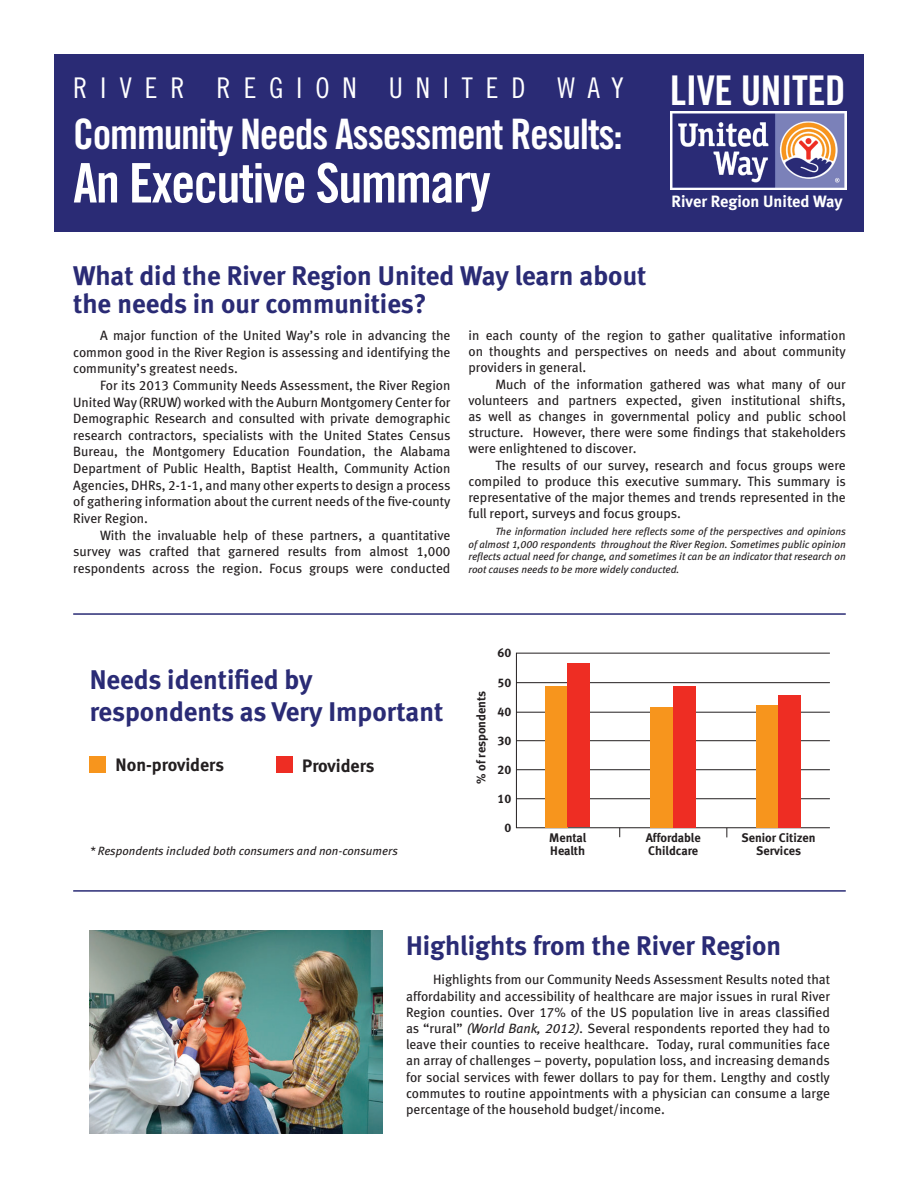
<style>
.page{position:relative;width:918px;height:1188px;background:#fff}
.page>*{position:absolute;margin:0;border:0;box-sizing:border-box;transform-origin:0 0}
.t1{font:54.6px "Trade Gothic Bold Cond Twenty";letter-spacing:-.03em;color:#fff}
.t2{font:42px "Trade Gothic Bold Cond Twenty";letter-spacing:-.03em;color:#fff}
.t3{font:40.95px "Trade Gothic Bold Cond Twenty";letter-spacing:-.01em;color:#fff}
.t4{font:28.5px "Trade Gothic Cond Eighteen";letter-spacing:.45em;color:#fff}
.t5{font:27px/28.5px "Meta Bold LF";color:#2a2b75}
.t6{font:18px "Meta Bold LF";color:#231f20}
.t7{font:16.35px "Meta Bold LF";color:#fff}
.t8{font:13.5px/16.2px "Meta Book LF";color:#231f20;text-align:justify}
.t9{font:12.45px/12.5px "Meta Bold LF";color:#231f20}
.t10{font:italic 12px "Meta Book LF";color:#231f20}
.t11{font:italic 10.5px/12.6px "Meta Book LF";letter-spacing:-.005em;color:#231f20;text-align:justify}
.s1{font-style:italic}
</style>
<div class="page">
<div style="left:54px;top:54px;width:810px;height:177px;background:#2a2b75"></div>
<img style="left:670px;top:111px;width:177px;height:79px">
<hr style="left:73px;top:613px;width:773px;height:2px;background:#2a2b75">
<hr style="left:73px;top:890px;width:773px;height:2px;background:#2a2b75">
<img style="left:90px;top:930px;width:292px;height:204px">
<hr style="left:516px;top:653px;width:1px;height:175px;background:#231f20">
<hr style="left:516px;top:827px;width:314px;height:1px;background:#231f20">
<hr style="left:516px;top:798px;width:314px;height:1px;background:#231f20">
<hr style="left:516px;top:769px;width:314px;height:1px;background:#231f20">
<hr style="left:516px;top:740px;width:314px;height:1px;background:#231f20">
<hr style="left:516px;top:712px;width:314px;height:1px;background:#231f20">
<hr style="left:516px;top:682px;width:314px;height:1px;background:#231f20">
<hr style="left:516px;top:653px;width:314px;height:1px;background:#231f20">
<div style="left:545px;top:686px;width:23px;height:141px;background:#f7951d"></div>
<div style="left:568px;top:663px;width:22px;height:164px;background:#ee2d23"></div>
<div style="left:651px;top:707px;width:22px;height:120px;background:#f7951d"></div>
<div style="left:673px;top:686px;width:23px;height:141px;background:#ee2d23"></div>
<div style="left:756px;top:705px;width:23px;height:122px;background:#f7951d"></div>
<div style="left:779px;top:695px;width:22px;height:132px;background:#ee2d23"></div>
<div style="left:90px;top:756px;width:16px;height:16px;background:#f7951d"></div>
<div style="left:276px;top:756px;width:16px;height:16px;background:#ee2d23"></div>
<h3 class="t4" style="left:73px;top:70px;width:552px">RIVER REGION UNITED WAY</h3>
<h2 class="t2" style="left:73px;top:108px;width:551px">Community Needs Assessment Results:</h2>
<h1 class="t1" style="left:73px;top:150px;width:419px">An Executive Summary</h1>
<h3 class="t5" style="left:73px;top:261px;width:575px">What did the River Region United Way learn about the needs in our communities?</h3>
<h3 class="t3" style="left:670px;top:65px;width:177px">LIVE UNITED</h3>
<p class="t7" style="left:671px;top:192px;width:173px">River Region United Way</p>
<p class="t8" style="left:73px;top:327px;width:379px;line-height:16.6px;text-indent:27px">A major function of the United Way’s role in advancing the common good in the River Region is assessing and identifying the community’s greatest needs.</p>
<p class="t8" style="left:73px;top:377px;width:379px;line-height:16.6px;text-indent:27px">For its 2013 Community Needs Assessment, the River Region United Way (RRUW) worked with the Auburn Montgomery Center for Demographic Research and consulted with private demographic research contractors, specialists with the United States Census Bureau, the Montgomery Education Foundation, the Alabama Department of Public Health, Baptist Health, Community Action Agencies, DHRs, 2-1-1, and many other experts to design a process of gathering information about the current needs of the five-county River Region.</p>
<p class="t8" style="left:73px;top:527px;width:379px;line-height:16.6px;text-indent:27px">With the invaluable help of these partners, a quantitative survey was crafted that garnered results from almost 1,000 respondents across the region. Focus groups were conducted</p>
<p class="t8" style="left:468px;top:327px;width:379px">in each county of the region to gather qualitative information on thoughts and perspectives on needs and about community providers in general.</p>
<p class="t8" style="left:468px;top:376px;width:379px;text-indent:27px">Much of the information gathered was what many of our volunteers and partners expected, given institutional shifts, as well as changes in governmental policy and public school structure. However, there were some findings that stakeholders were enlightened to discover.</p>
<p class="t8" style="left:468px;top:457px;width:379px;text-indent:27px">The results of our survey, research and focus groups were compiled to produce this executive summary. This summary is representative of the major themes and trends represented in the full report, surveys and focus groups.</p>
<p class="t11" style="left:468px;top:525px;width:379px;text-indent:27px">The information included here reflects some of the perspectives and opinions of almost 1,000 respondents throughout the River Region. Sometimes public opinion reflects actual need for change, and sometimes it can be an indicator that research on root causes needs to be more widely conducted.</p>
<h3 class="t5" style="left:90px;top:663px;width:355px;line-height:32.4px">Needs identified by respondents as Very Important</h3>
<h3 class="t6" style="left:116px;top:754px;width:110px">Non-providers</h3>
<h3 class="t6" style="left:302px;top:755px;width:74px">Providers</h3>
<p class="t10" style="left:90px;top:844px;width:310px">* Respondents included both consumers and non-consumers</p>
<p class="t9" style="left:475px;top:784px;width:94px;rotate:-90deg">% of respondents</p>
<p class="t9" style="left:497px;top:647px;width:15px">60</p>
<p class="t9" style="left:497px;top:677px;width:15px">50</p>
<p class="t9" style="left:497px;top:706px;width:15px">40</p>
<p class="t9" style="left:497px;top:735px;width:15px">30</p>
<p class="t9" style="left:497px;top:763px;width:15px">20</p>
<p class="t9" style="left:497px;top:793px;width:15px">10</p>
<p class="t9" style="left:504px;top:821px;width:8px">0</p>
<p class="t9" style="left:549px;top:832px;width:39px">Mental<br>Health</p>
<p class="t9" style="left:646px;top:832px;width:57px">Affordable<br>Childcare</p>
<p class="t9" style="left:741px;top:832px;width:76px;text-align:center">Senior Citizen<br>Services</p>
<h3 class="t5" style="left:406px;top:932px;width:377px">Highlights from the River Region</h3>
<p class="t8" style="left:406px;top:972px;width:425px;text-indent:27px">Highlights from our Community Needs Assessment Results noted that affordability and accessibility of healthcare are major issues in rural River Region counties. Over 17% of the US population live in areas classified as “rural” <span class="s1">(World Bank, 2012).</span> Several respondents reported they had to leave their counties to receive healthcare. Today, rural communities face an array of challenges – poverty, population loss, and increasing demands for social services with fewer dollars to pay for them. Lengthy and costly commutes to routine appointments with a physician can consume a large percentage of the household budget/income.</p>
</div>
